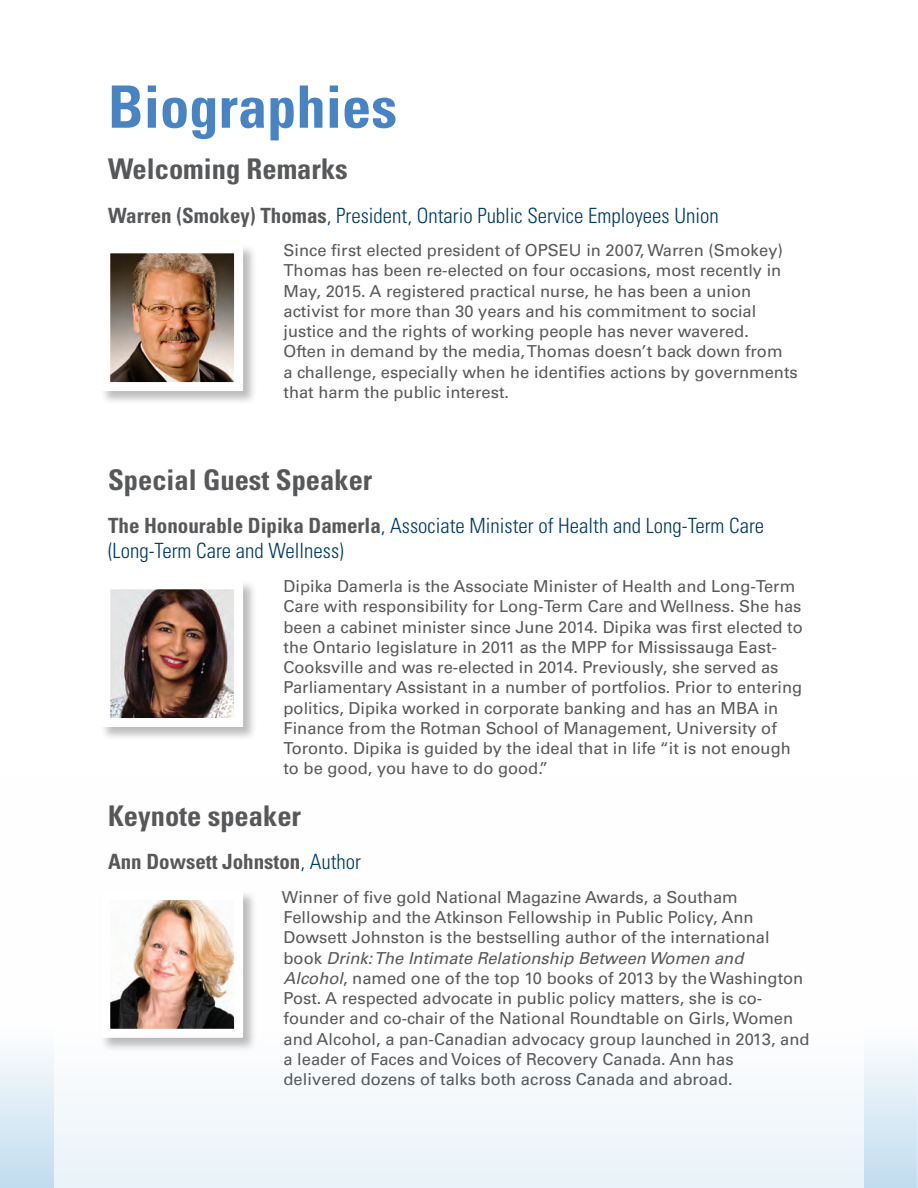
<style>
.page{position:relative;width:918px;height:1188px;background:#fff}
.page>*{position:absolute;margin:0;border:0;box-sizing:border-box;transform-origin:0 0}
.t1{font:700 condensed 58.5px "Univers LT Std";color:#4883c4}
.t2{font:700 condensed 28.5px "Univers LT Std";color:#57585a}
.t3{font:300 condensed 21px/25.2px "Univers LT Std";color:#003a65}
.t4{font:700 condensed 21px "Univers LT Std";color:#57585a}
.t5{font:16.5px/20.2px "Univers LT Std";color:#57585a}
.s1{font-weight:700;color:#57585a}
.s2{font-weight:300;color:#003a65}
.s3{font-style:italic}
</style>
<div class="page">
<svg style="left:0;top:1051px;width:918px;height:137px;background:#daeaf4"></svg>
<div style="left:54px;top:54px;width:810px;height:1134px;background:#fff"></div>
<div style="left:100px;top:243px;width:157px;height:162px;background:#231f20;opacity:.3"></div>
<img style="left:111px;top:254px;width:122px;height:127px">
<div style="left:101px;top:244px;width:142px;height:147px;border:9px solid #fff"></div>
<div style="left:100px;top:579px;width:157px;height:162px;background:#231f20;opacity:.3"></div>
<img style="left:111px;top:590px;width:122px;height:127px">
<div style="left:100px;top:890px;width:157px;height:162px;background:#231f20;opacity:.3"></div>
<img style="left:111px;top:901px;width:122px;height:127px">
<h1 class="t1" style="left:108px;top:71px;width:291px">Biographies</h1>
<h2 class="t2" style="left:108px;top:152px;width:241px">Welcoming Remarks</h2>
<p class="t3" style="left:108px;top:203px;width:612px"><span class="s1">Warren (Smokey) Thomas</span>, President, Ontario Public Service Employees Union</p>
<p class="t5" style="left:284px;top:240px;width:516px">Since first elected president of OPSEU in 2007, Warren (Smokey)<br>Thomas has been re-elected on four occasions, most recently in May, 2015. A registered practical nurse, he has been a union activist for more than 30 years and his commitment to social justice and the rights of working people has never wavered.<br>Often in demand by the media, Thomas doesn’t back down from<br>a challenge, especially when he identifies actions by governments that harm the public interest.</p>
<h2 class="t2" style="left:108px;top:463px;width:266px">Special Guest Speaker</h2>
<p class="t3" style="left:108px;top:513px;width:658px"><span class="s1">The Honourable Dipika Damerla</span>, Associate Minister of Health and Long-Term Care (Long-Term Care and Wellness)</p>
<p class="t5" style="left:284px;top:576px;width:521px">Dipika Damerla is the Associate Minister of Health and Long-Term Care with responsibility for Long-Term Care and Wellness. She has been a cabinet minister since June 2014. Dipika was first elected to the Ontario legislature in 2011 as the MPP for Mississauga East-Cooksville and was re-elected in 2014. Previously, she served as Parliamentary Assistant in a number of portfolios. Prior to entering politics, Dipika worked in corporate banking and has an MBA in Finance from the Rotman School of Management, University of Toronto. Dipika is guided by the ideal that in life “it is not enough to be good, you have to do good.”</p>
<h2 class="t2" style="left:108px;top:799px;width:195px">Keynote speaker</h2>
<p class="t4" style="left:108px;top:849px;width:255px">Ann Dowsett Johnston<span class="s2">, Author</span></p>
<p class="t5" style="left:282px;top:887px;width:529px">Winner of five gold National Magazine Awards, a Southam Fellowship and the Atkinson Fellowship in Public Policy, Ann Dowsett Johnston is the bestselling author of the international book <span class="s3">Drink: The Intimate Relationship Between Women and Alcohol</span>, named one of the top 10 books of 2013 by the Washington Post. A respected advocate in public policy matters, she is co&shy;founder and co-chair of the National Roundtable on Girls, Women and Alcohol, a pan-Canadian advocacy group launched in 2013, and a leader of Faces and Voices of Recovery Canada. Ann has<br>delivered dozens of talks both across Canada and abroad.</p>
</div>
